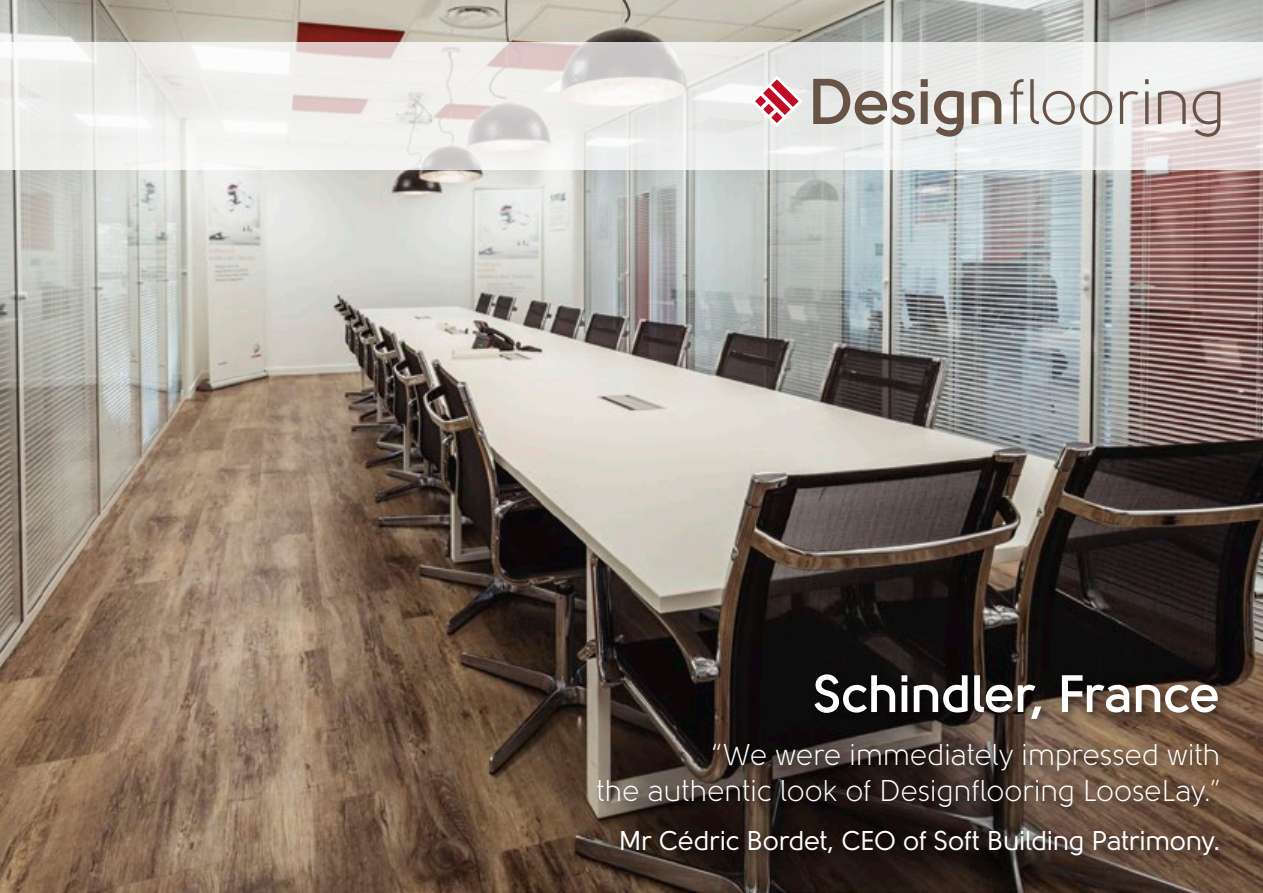
<style>
.page{position:relative;width:1263px;height:893px;background:#fff}
.page>*{position:absolute;margin:0;border:0;box-sizing:border-box;transform-origin:0 0}
.t1{font:700 52.5px "Solomon";letter-spacing:-.01em;color:#fff}
.t2{font:30px/36px "Solomon";letter-spacing:-.015em;color:#fff;text-align:right}
.t3{font:27px "Solomon";letter-spacing:-.01em;color:#fff}
</style>
<div class="page">
<img style="left:0;top:0;width:1263px;height:893px">
<svg style="left:0;top:43px;width:1263px;height:127px;fill:#eeeeec"></svg>
<svg style="left:813px;top:79px;width:102px;height:46px;background:#b4ada6"></svg>
<svg style="left:921px;top:79px;width:7px;height:45px"></svg>
<svg style="left:934px;top:91px;width:30px;height:46px"></svg>
<svg style="left:971px;top:91px;width:30px;height:33px"></svg>
<svg style="left:1010px;top:79px;width:102px;height:46px"></svg>
<svg style="left:1120px;top:90px;width:18px;height:34px"></svg>
<hr style="left:1145px;top:91px;width:3px;height:33px;background:#675446">
<svg style="left:1145px;top:79px;width:3px;height:5px"></svg>
<svg style="left:1158px;top:91px;width:62px;height:46px;background:#c9bcb7"></svg>
<svg style="left:751px;top:76px;width:51px;height:51px"></svg>
<div style="left:593px;top:669px;width:636px;height:198px;background:#000;opacity:.5"></div>
<p class="t1" style="left:813px;top:663px;width:409px">Schindler, France</p>
<p class="t2" style="left:596px;top:737px;width:626px">“We were immediately impressed with<br>the authentic look of Designflooring LooseLay.”</p>
<p class="t3" style="left:619px;top:826px;width:603px">Mr Cédric Bordet, CEO of Soft Building Patrimony.</p>
</div>
